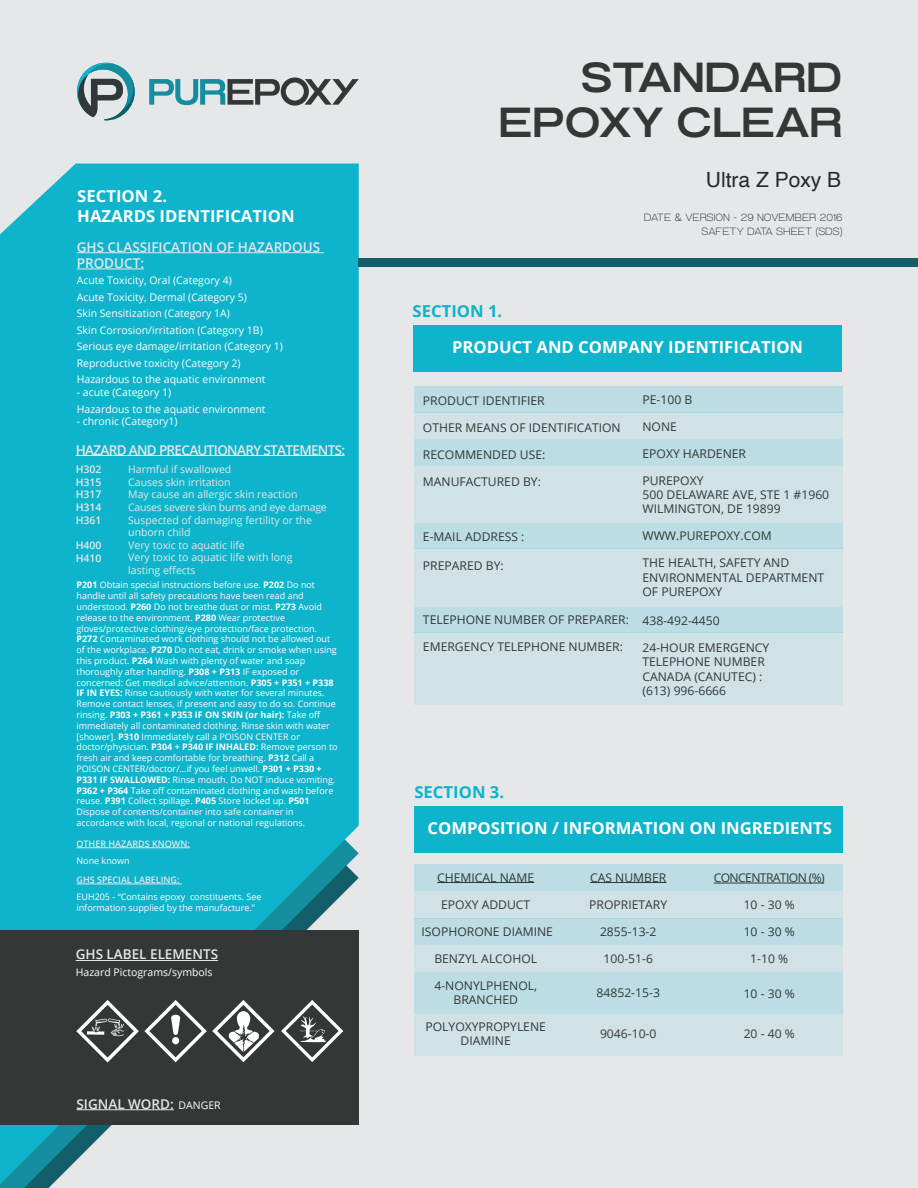
<style>
.page{position:relative;width:918px;height:1188px;background:#e6e7e9}
.page>*{position:absolute;margin:0;border:0;box-sizing:border-box;transform-origin:0 0}
.t1{font:700 expanded 42px/45px "Grillmaster";color:#333837;text-align:right}
.t2{font:21px "Helvetica";color:#222d2d}
.t3{font:700 16.5px/19.8px "Open Sans";color:#fff}
.t4{font:700 16.5px "Open Sans";color:#0db4cb}
.t5{font:600 13.5px/16.2px "Open Sans";color:#e6e7e9}
.t6{font:600 13.5px "Open Sans";letter-spacing:-.05em;color:#e6e7e9}
.t7{font:12px/14.4px "Open Sans";color:#333837}
.t8{font:12px "Open Sans";letter-spacing:-.05em;color:#333837}
.t9{font:10.5px/16.5px "Open Sans";color:#fff}
.t10{font:10.5px/12.6px "Open Sans";color:#e6e7e9}
.t11{font:200 expanded 10.5px/13.5px "Grillmaster";color:#333837;text-align:right}
.t12{font:600 10.5px/12.6px "Open Sans";color:#e6e7e9;text-align:justify}
.t13{font:9px/10.8px "Open Sans";color:#fff}
.t14{font:600 9px "Open Sans";color:#e6e7e9}
.s1{font-weight:700}
.s2{font-weight:400;font-size:10.5px;color:#fff}
</style>
<div class="page">
<svg style="left:0;top:826px;width:359px;height:358px;fill:#0db4cb"></svg>
<div style="left:0;top:164px;width:359px;height:662px;background:#0db4cb"></div>
<svg style="left:77px;top:62px;width:58px;height:59px"></svg>
<svg style="left:149px;top:77px;width:210px;height:29px"></svg>
<div style="left:359px;top:258px;width:559px;height:8px;background:#125f6a"></div>
<hr style="left:76px;top:848px;width:114px;height:1px;background:#e6e7e9">
<hr style="left:76px;top:884px;width:106px;height:1px;background:#e6e7e9">
<div style="left:413px;top:325px;width:429px;height:47px;background:#0db4cb"></div>
<div style="left:414px;top:413px;width:428px;height:26px;background:#d0e2e6"></div>
<div style="left:414px;top:386px;width:428px;height:27px;background:#bbdde3"></div>
<div style="left:414px;top:466px;width:428px;height:57px;background:#d0e2e6"></div>
<div style="left:414px;top:439px;width:428px;height:27px;background:#bbdde3"></div>
<div style="left:414px;top:549px;width:428px;height:58px;background:#d0e2e6"></div>
<div style="left:414px;top:523px;width:428px;height:26px;background:#bbdde3"></div>
<div style="left:414px;top:632px;width:428px;height:73px;background:#d0e2e6"></div>
<div style="left:414px;top:607px;width:428px;height:25px;background:#bbdde3"></div>
<div style="left:0;top:930px;width:359px;height:195px;background:#333837"></div>
<hr style="left:76px;top:960px;width:142px;height:1px;background:#e6e7e9">
<hr style="left:76px;top:1109px;width:98px;height:1px;background:#e6e7e9">
<svg style="left:281px;top:1000px;width:62px;height:62px"></svg>
<svg style="left:76px;top:1000px;width:199px;height:63px"></svg>
<hr style="left:77px;top:252px;width:247px;height:1px;background:#e6e7e9">
<hr style="left:77px;top:269px;width:67px;height:1px;background:#e6e7e9">
<hr style="left:76px;top:455px;width:269px;height:1px;background:#e6e7e9">
<div style="left:414px;top:807px;width:428px;height:46px;background:#0db4cb"></div>
<div style="left:414px;top:891px;width:428px;height:27px;background:#d0e2e6"></div>
<div style="left:414px;top:864px;width:428px;height:27px;background:#bbdde3"></div>
<div style="left:414px;top:945px;width:428px;height:27px;background:#d0e2e6"></div>
<div style="left:414px;top:918px;width:428px;height:27px;background:#bbdde3"></div>
<div style="left:414px;top:972px;width:428px;height:42px;background:#bbdde3"></div>
<div style="left:414px;top:1014px;width:428px;height:42px;background:#d0e2e6"></div>
<hr style="left:437px;top:882px;width:97px;height:1px;background:#333837">
<hr style="left:590px;top:882px;width:76px;height:1px;background:#333837">
<hr style="left:714px;top:883px;width:110px;height:1px;background:#333837">
<h3 class="t3" style="left:77px;top:186px;width:219px">SECTION 2.<br>HAZARDS IDENTIFICATION</h3>
<h3 class="t5" style="left:77px;top:238px;width:245px">GHS CLASSIFICATION OF HAZARDOUS<br>PRODUCT:</h3>
<p class="t9" style="left:77px;top:272px;width:208px">Acute Toxicity, Oral (Category 4)<br>Acute Toxicity, Dermal (Category 5)<br>Skin Sensitization (Category 1A)<br>Skin Corrosion/irritation (Category 1B)<br>Serious eye damage/irritation (Category 1)<br>Reproductive toxicity (Category 2)<br>Hazardous to the aquatic environment</p>
<p class="t9" style="left:77px;top:384px;width:190px">- acute (Category 1)<br>Hazardous to the aquatic environment</p>
<p class="t9" style="left:77px;top:413px;width:102px">- chronic (Category1)</p>
<p class="t12" style="left:76px;top:463px;width:27px">H302<br>H315<br>H317<br>H314<br>H361</p>
<p class="t12" style="left:76px;top:539px;width:27px">H400<br>H410</p>
<h3 class="t6" style="left:76px;top:440px;width:271px">HAZARD AND PRECAUTIONARY STATEMENTS:</h3>
<p class="t10" style="left:128px;top:463px;width:200px">Harmful if swallowed<br>Causes skin irritation<br>May cause an allergic skin reaction<br>Causes severe skin burns and eye damage<br>Suspected of damaging fertility or the unborn child<br>Very toxic to aquatic life<br>Very toxic to aquatic life with long lasting effects</p>
<p class="t13" style="left:76px;top:580px;width:263px"><span class="s1">P201</span> Obtain special instructions before use. <span class="s1">P202</span> Do not handle until all safety precautions have been read and understood. <span class="s1">P260</span> Do not breathe dust or mist. <span class="s1">P273</span> Avoid release to the environment. <span class="s1">P280</span> Wear protective gloves/protective clothing/eye protection/face protection.<br><span class="s1">P272</span> Contaminated work clothing should not be allowed out of the workplace. <span class="s1">P270</span> Do not eat, drink or smoke when using this product. <span class="s1">P264</span> Wash with plenty of water and soap thoroughly after handling. <span class="s1">P308 + P313</span> IF exposed or concerned: Get medical advice/attention. <span class="s1">P305 + P351 + P338<br>IF IN EYES:</span> Rinse cautiously with water for several minutes.<br>Remove contact lenses, if present and easy to do so. Continue rinsing. <span class="s1">P303 + P361 + P353 IF ON SKIN (or hair):</span> Take off immediately all contaminated clothing. Rinse skin with water [shower]. <span class="s1">P310</span> Immediately call a POISON CENTER or doctor/physician. <span class="s1">P304 + P340 IF INHALED:</span> Remove person to fresh air and keep comfortable for breathing. <span class="s1">P312</span> Call a POISON CENTER/doctor/…if you feel unwell. <span class="s1">P301 + P330 + P331 IF SWALLOWED:</span> Rinse mouth. Do NOT induce vomiting.<br><span class="s1">P362 + P364</span> Take off contaminated clothing and wash before reuse. <span class="s1">P391</span> Collect spillage. <span class="s1">P405</span> Store locked up. <span class="s1">P501<br></span>Dispose of contents/container into safe container in accordance with local, regional or national regulations.</p>
<p class="t14" style="left:76px;top:838px;width:115px">OTHER HAZARDS KNOWN:</p>
<p class="t13" style="left:76px;top:855px;width:55px">None known</p>
<p class="t14" style="left:76px;top:874px;width:105px">GHS SPECIAL LABELING:</p>
<p class="t13" style="left:76px;top:891px;width:187px">EUH205 - “Contains epoxy constituents. See information supplied by the manufacture.”</p>
<h3 class="t5" style="left:76px;top:946px;width:144px">GHS LABEL ELEMENTS</h3>
<p class="t9" style="left:76px;top:964px;width:138px">Hazard Pictograms/symbols</p>
<h3 class="t5" style="left:76px;top:1095px;width:146px">SIGNAL WORD: <span class="s2">DANGER</span></h3>
<h1 class="t1" style="left:499px;top:56px;width:345px">STANDARD<br>EPOXY CLEAR</h1>
<h2 class="t2" style="left:706px;top:170px;width:137px">Ultra Z Poxy B</h2>
<h3 class="t4" style="left:412px;top:299px;width:91px">SECTION 1.</h3>
<p class="t11" style="left:644px;top:211px;width:200px">DATE &amp; VERSION - 29 NOVEMBER 2016<br>SAFETY DATA SHEET (SDS)</p>
<h3 class="t3" style="left:452px;top:337px;width:353px">PRODUCT AND COMPANY IDENTIFICATION</h3>
<h3 class="t7" style="left:423px;top:393px;width:123px">PRODUCT IDENTIFIER</h3>
<h3 class="t7" style="left:423px;top:420px;width:199px">OTHER MEANS OF IDENTIFICATION</h3>
<h3 class="t7" style="left:423px;top:447px;width:124px">RECOMMENDED USE:</h3>
<h3 class="t7" style="left:423px;top:474px;width:119px">MANUFACTURED BY:</h3>
<h3 class="t7" style="left:423px;top:529px;width:103px">E-MAIL ADDRESS :</h3>
<h3 class="t7" style="left:423px;top:558px;width:82px">PREPARED BY:</h3>
<h3 class="t7" style="left:423px;top:612px;width:208px">TELEPHONE NUMBER OF PREPARER:</h3>
<h3 class="t7" style="left:423px;top:639px;width:201px">EMERGENCY TELEPHONE NUMBER:</h3>
<h3 class="t7" style="left:642px;top:392px;width:51px">PE-100 B</h3>
<h3 class="t7" style="left:642px;top:419px;width:36px">NONE</h3>
<h3 class="t7" style="left:642px;top:446px;width:105px">EPOXY HARDENER</h3>
<h3 class="t7" style="left:642px;top:473px;width:188px">PUREPOXY<br>500 DELAWARE AVE, STE 1 #1960<br>WILMINGTON, DE 19899</h3>
<h3 class="t7" style="left:642px;top:529px;width:131px">WWW.PUREPOXY.COM</h3>
<h3 class="t7" style="left:642px;top:556px;width:183px">THE HEALTH, SAFETY AND<br>ENVIRONMENTAL DEPARTMENT<br>OF PUREPOXY</h3>
<h3 class="t7" style="left:642px;top:613px;width:79px">438-492-4450</h3>
<h3 class="t7" style="left:642px;top:640px;width:128px">24-HOUR EMERGENCY<br>TELEPHONE NUMBER<br>CANADA (CANUTEC) : (613) 996-6666</h3>
<h3 class="t4" style="left:414px;top:780px;width:91px">SECTION 3.</h3>
<h3 class="t3" style="left:427px;top:818px;width:406px">COMPOSITION / INFORMATION ON INGREDIENTS</h3>
<h3 class="t7" style="left:437px;top:870px;width:99px">CHEMICAL NAME</h3>
<h3 class="t7" style="left:441px;top:897px;width:91px">EPOXY ADDUCT</h3>
<h3 class="t7" style="left:422px;top:924px;width:133px">ISOPHORONE DIAMINE</h3>
<h3 class="t7" style="left:434px;top:951px;width:104px">BENZYL ALCOHOL</h3>
<h3 class="t7" style="left:434px;top:978px;width:104px;text-align:center">4-NONYLPHENOL,<br>BRANCHED</h3>
<h3 class="t7" style="left:425px;top:1019px;width:122px;text-align:center">POLYOXYPROPYLENE<br>DIAMINE</h3>
<h3 class="t7" style="left:590px;top:870px;width:78px">CAS NUMBER</h3>
<h3 class="t7" style="left:589px;top:897px;width:79px">PROPRIETARY</h3>
<h3 class="t7" style="left:600px;top:924px;width:58px">2855-13-2</h3>
<h3 class="t7" style="left:604px;top:951px;width:51px">100-51-6</h3>
<h3 class="t7" style="left:597px;top:985px;width:65px">84852-15-3</h3>
<h3 class="t7" style="left:600px;top:1026px;width:58px">9046-10-0</h3>
<h3 class="t8" style="left:714px;top:870px;width:113px">CONCENTRATION (%)</h3>
<h3 class="t7" style="left:744px;top:897px;width:53px">10 - 30 %</h3>
<h3 class="t7" style="left:744px;top:924px;width:53px">10 - 30 %</h3>
<h3 class="t7" style="left:750px;top:951px;width:39px">1-10 %</h3>
<h3 class="t7" style="left:744px;top:986px;width:53px">10 - 30 %</h3>
<h3 class="t7" style="left:744px;top:1026px;width:53px">20 - 40 %</h3>
</div>
